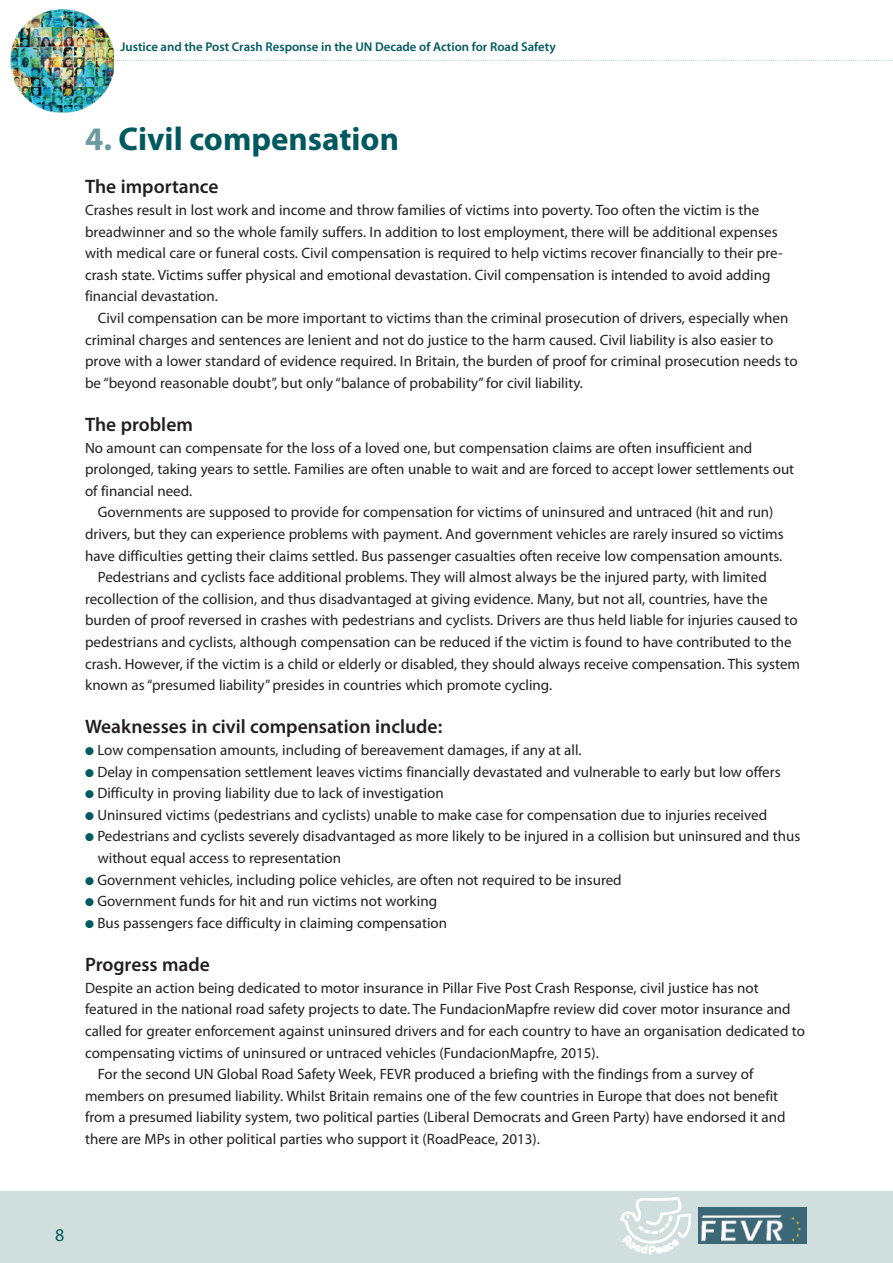
<style>
.page{position:relative;width:893px;height:1263px;background:#fff}
.page>*{position:absolute;margin:0;border:0;box-sizing:border-box;transform-origin:0 0}
.t1{font:700 33px "Myriad Pro";color:#00595e}
.t2{font:600 19.5px "Myriad Pro";color:#231f20}
.t3{font:18px "Myriad Pro";color:#00595e}
.t4{font:15px/21.6px "Myriad Pro";color:#231f20}
.t5{font:600 12.75px "Myriad Pro";color:#00595e}
.s1{color:#6d9aa0}
.s2{color:#00595e}
</style>
<div class="page">
<div style="left:0;top:1191px;width:893px;height:72px;background:#d0dfdd"></div>
<img style="left:699px;top:1208px;width:108px;height:35px">
<svg style="left:620px;top:1197px;width:71px;height:57px"></svg>
<svg style="left:115px;top:60px;width:778px;height:1px"></svg>
<img style="left:10px;top:9px;width:104px;height:104px">
<img style="left:50px;top:60px;width:31px;height:1px">
<p class="t5" style="left:120px;top:42px;width:437px">Justice and the Post Crash Response in the UN Decade of Action for Road Safety</p>
<h1 class="t1" style="left:85px;top:127px;width:315px"><span class="s1">4.</span> Civil compensation</h1>
<h2 class="t2" style="left:85px;top:180px;width:135px">The importance</h2>
<p class="t4" style="left:85px;top:200px;width:699px">Crashes result in lost work and income and throw families of victims into poverty. Too often the victim is the breadwinner and so the whole family suffers. In addition to lost employment, there will be additional expenses with medical care or funeral costs. Civil compensation is required to help victims recover financially to their pre&shy;crash state. Victims suffer physical and emotional devastation. Civil compensation is intended to avoid adding financial devastation.</p>
<p class="t4" style="left:85px;top:308px;width:714px;text-indent:13px">Civil compensation can be more important to victims than the criminal prosecution of drivers, especially when criminal charges and sentences are lenient and not do justice to the harm caused. Civil liability is also easier to prove with a lower standard of evidence required. In Britain, the burden of proof for criminal prosecution needs to be “beyond reasonable doubt”, but only “balance of probability”for civil liability.</p>
<h2 class="t2" style="left:85px;top:417px;width:109px">The problem</h2>
<p class="t4" style="left:85px;top:438px;width:711px">No amount can compensate for the loss of a loved one, but compensation claims are often insufficient and prolonged, taking years to settle. Families are often unable to wait and are forced to accept lower settlements out of financial need.</p>
<p class="t4" style="left:98px;top:503px;width:677px">Governments are supposed to provide for compensation for victims of uninsured and untraced (hit and run)</p>
<p class="t4" style="left:85px;top:524px;width:700px">drivers, but they can experience problems with payment. And government vehicles are rarely insured so victims</p>
<p class="t4" style="left:85px;top:546px;width:699px">have difficulties getting their claims settled. Bus passenger casualties often receive low compensation amounts.</p>
<p class="t4" style="left:98px;top:568px;width:670px">Pedestrians and cyclists face additional problems. They will almost always be the injured party, with limited</p>
<p class="t4" style="left:85px;top:589px;width:684px">recollection of the collision, and thus disadvantaged at giving evidence. Many, but not all, countries, have the</p>
<p class="t4" style="left:85px;top:611px;width:714px">burden of proof reversed in crashes with pedestrians and cyclists. Drivers are thus held liable for injuries caused to</p>
<p class="t4" style="left:85px;top:632px;width:708px">pedestrians and cyclists, although compensation can be reduced if the victim is found to have contributed to the</p>
<p class="t4" style="left:85px;top:654px;width:716px">crash. However, if the victim is a child or elderly or disabled, they should always receive compensation. This system</p>
<p class="t4" style="left:85px;top:676px;width:469px">known as“presumed liability” presides in countries which promote cycling.</p>
<h2 class="t2" style="left:85px;top:720px;width:359px">Weaknesses in civil compensation include:</h2>
<p class="t4" style="left:85px;top:740px;width:498px"><span class="s2">●</span> Low compensation amounts, including of bereavement damages, if any at all.</p>
<p class="t4" style="left:85px;top:762px;width:697px"><span class="s2">●</span> Delay in compensation settlement leaves victims financially devastated and vulnerable to early but low offers</p>
<p class="t4" style="left:85px;top:784px;width:360px"><span class="s2">●</span> Difficulty in proving liability due to lack of investigation</p>
<p class="t4" style="left:85px;top:805px;width:684px"><span class="s2">●</span> Uninsured victims (pedestrians and cyclists) unable to make case for compensation due to injuries received</p>
<p class="t4" style="left:98px;top:827px;width:704px;text-indent:-13px"><span class="s2">●</span> Pedestrians and cyclists severely disadvantaged as more likely to be injured in a collision but uninsured and thus without equal access to representation</p>
<p class="t4" style="left:85px;top:870px;width:538px"><span class="s2">●</span> Government vehicles, including police vehicles, are often not required to be insured</p>
<p class="t4" style="left:85px;top:892px;width:354px"><span class="s2">●</span> Government funds for hit and run victims not working</p>
<p class="t4" style="left:85px;top:913px;width:364px"><span class="s2">●</span> Bus passengers face difficulty in claiming compensation</p>
<h2 class="t2" style="left:85px;top:957px;width:126px">Progress made</h2>
<p class="t4" style="left:85px;top:978px;width:675px">Despite an action being dedicated to motor insurance in Pillar Five Post Crash Response, civil justice has not</p>
<p class="t4" style="left:85px;top:1000px;width:707px">featured in the national road safety projects to date. The FundacionMapfre review did cover motor insurance and</p>
<p class="t4" style="left:85px;top:1021px;width:721px">called for greater enforcement against uninsured drivers and for each country to have an organisation dedicated to</p>
<p class="t4" style="left:85px;top:1043px;width:515px">compensating victims of uninsured or untraced vehicles (FundacionMapfre, 2015).</p>
<p class="t4" style="left:98px;top:1064px;width:657px">For the second UN Global Road Safety Week, FEVR produced a briefing with the findings from a survey of</p>
<p class="t4" style="left:85px;top:1086px;width:695px">members on presumed liability. Whilst Britain remains one of the few countries in Europe that does not benefit</p>
<p class="t4" style="left:85px;top:1108px;width:702px">from a presumed liability system, two political parties (Liberal Democrats and Green Party) have endorsed it and</p>
<p class="t4" style="left:85px;top:1129px;width:456px">there are MPs in other political parties who support it (RoadPeace, 2013).</p>
<p class="t3" style="left:55px;top:1228px;width:11px">8</p>
</div>
